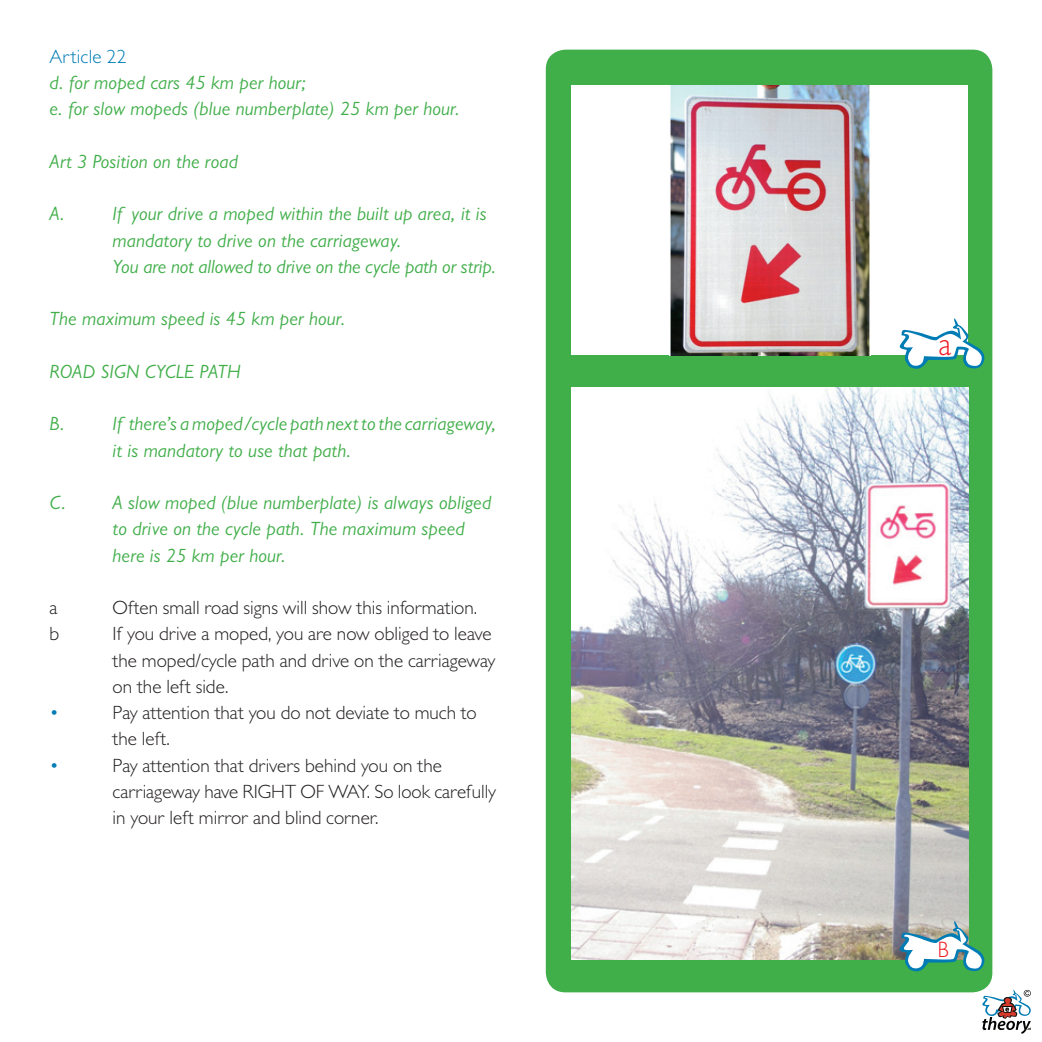
<style>
.page{position:relative;width:1042px;height:1042px;background:#fff}
.page>*{position:absolute;margin:0;border:0;box-sizing:border-box;transform-origin:0 0}
.t1{font:300 32.73px "Gill Sans";color:#ee1d23;scale:.91 1}
.t2{font:300 22.4px "Gill Sans";color:#ee1d23;scale:.91 1}
.t3{font:italic 19.25px/26.2px "Gill Sans MT Pro";letter-spacing:.01em;color:#40ae49}
.t4{font:300 19.25px/26.2px "Gill Sans MT Pro";color:#231f20}
.t5{font:300 19.25px "Gill Sans MT Pro";letter-spacing:.01em;color:#007cb6}
</style>
<div class="page">
<svg style="left:982px;top:990px;width:49px;height:44px"></svg>
<div style="left:546px;top:50px;width:446px;height:942px;background:#40ae49;border-radius:20px"></div>
<div style="left:571px;top:86px;width:397px;height:269px;background:#fff"></div>
<img style="left:670px;top:86px;width:200px;height:269px">
<svg style="left:900px;top:318px;width:84px;height:51px"></svg>
<img style="left:571px;top:388px;width:397px;height:571px">
<svg style="left:900px;top:921px;width:84px;height:50px"></svg>
<p class="t5" style="left:50px;top:45px;width:78px">Article 22</p>
<p class="t3" style="left:50px;top:69px;width:412px">d. for moped cars 45 km per hour;<br>e. for slow mopeds (blue numberplate) 25 km per hour.</p>
<p class="t3" style="left:50px;top:148px;width:190px">Art 3 Position on the road</p>
<p class="t3" style="left:50px;top:200px;width:17px">A.</p>
<p class="t3" style="left:113px;top:200px;width:385px">If your drive a moped within the built up area, it is mandatory to drive on the carriageway.<br>You are not allowed to drive on the cycle path or strip.</p>
<p class="t3" style="left:50px;top:305px;width:297px">The maximum speed is 45 km per hour.</p>
<p class="t3" style="left:50px;top:358px;width:192px">ROAD SIGN CYCLE PATH</p>
<p class="t3" style="left:50px;top:410px;width:17px">B.</p>
<p class="t3" style="left:113px;top:410px;width:385px">If there’s a moped/cycle path next to the carriageway, it is mandatory to use that path.</p>
<p class="t3" style="left:50px;top:489px;width:18px">C.</p>
<p class="t3" style="left:113px;top:489px;width:380px">A slow moped (blue numberplate) is always obliged to drive on the cycle path. The maximum speed here is 25 km per hour.</p>
<p class="t4" style="left:50px;top:594px;width:10px">a</p>
<p class="t4" style="left:113px;top:594px;width:366px">Often small road signs will show this information.</p>
<p class="t4" style="left:50px;top:620px;width:11px">b</p>
<p class="t4" style="left:113px;top:620px;width:384px">If you drive a moped, you are now obliged to leave the moped/cycle path and drive on the carriageway on the left side.</p>
<p class="t5" style="left:50px;top:701px;width:11px">•</p>
<p class="t4" style="left:113px;top:699px;width:366px">Pay attention that you do not deviate to much to the left.</p>
<p class="t5" style="left:50px;top:754px;width:11px">•</p>
<p class="t4" style="left:113px;top:752px;width:385px">Pay attention that drivers behind you on the carriageway have RIGHT OF WAY. So look carefully in your left mirror and blind corner.</p>
<h1 class="t1" style="left:938px;top:325px;width:15px">a</h1>
<p class="t2" style="left:938px;top:937px;width:13px">B</p>
</div>
